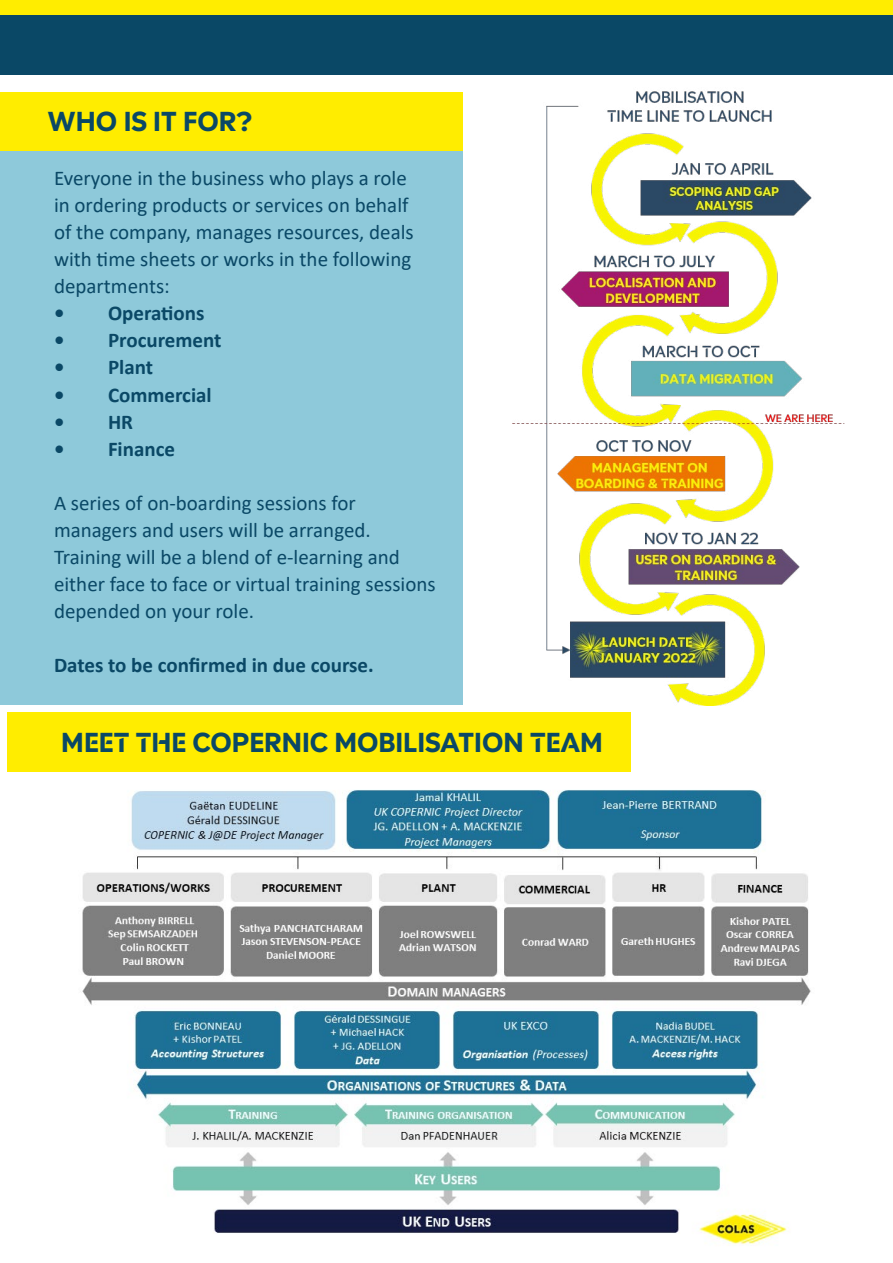
<style>
.page{position:relative;width:893px;height:1263px;background:#fff}
.page>*{position:absolute;margin:0;border:0;box-sizing:border-box;transform-origin:0 0}
.t1{font:700 27px "Colas";color:#0a4866}
.t2{font:21px/27px "Calibri";color:#0a4866}
.t3{font:700 21px "Calibri";color:#0a4866}
</style>
<div class="page">
<div style="left:0;top:93px;width:462px;height:59px;background:#ffed00"></div>
<div style="left:0;top:152px;width:462px;height:553px;background:#8ec9da"></div>
<div style="left:0;top:0;width:893px;height:16px;background:#ffed00"></div>
<div style="left:0;top:16px;width:893px;height:59px;background:#0a4866"></div>
<div style="left:7px;top:712px;width:624px;height:59px;background:#ffed00"></div>
<img style="left:82px;top:790px;width:729px;height:455px">
<img style="left:513px;top:91px;width:332px;height:614px">
<p class="t1" style="left:48px;top:106px;width:206px">WHO IS IT FOR?</p>
<p class="t2" style="left:54px;top:164px;width:361px">Everyone in the business who plays a role in ordering products or services on behalf of the company, manages resources, deals with time sheets or works in the following departments:</p>
<p class="t3" style="left:54px;top:299px;width:152px">• Operations</p>
<p class="t3" style="left:54px;top:326px;width:169px">• Procurement</p>
<p class="t3" style="left:54px;top:353px;width:101px">• Plant</p>
<p class="t3" style="left:54px;top:380px;width:159px">• Commercial</p>
<p class="t3" style="left:54px;top:407px;width:81px">• HR</p>
<p class="t3" style="left:54px;top:434px;width:123px">• Finance</p>
<p class="t2" style="left:54px;top:488px;width:383px">A series of on-boarding sessions for managers and users will be arranged.<br>Training will be a blend of e-learning and either face to face or virtual training sessions depended on your role.</p>
<p class="t3" style="left:54px;top:650px;width:321px">Dates to be confirmed in due course.</p>
<p class="t1" style="left:61px;top:727px;width:543px">MEET THE COPERNIC MOBILISATION TEAM</p>
</div>
